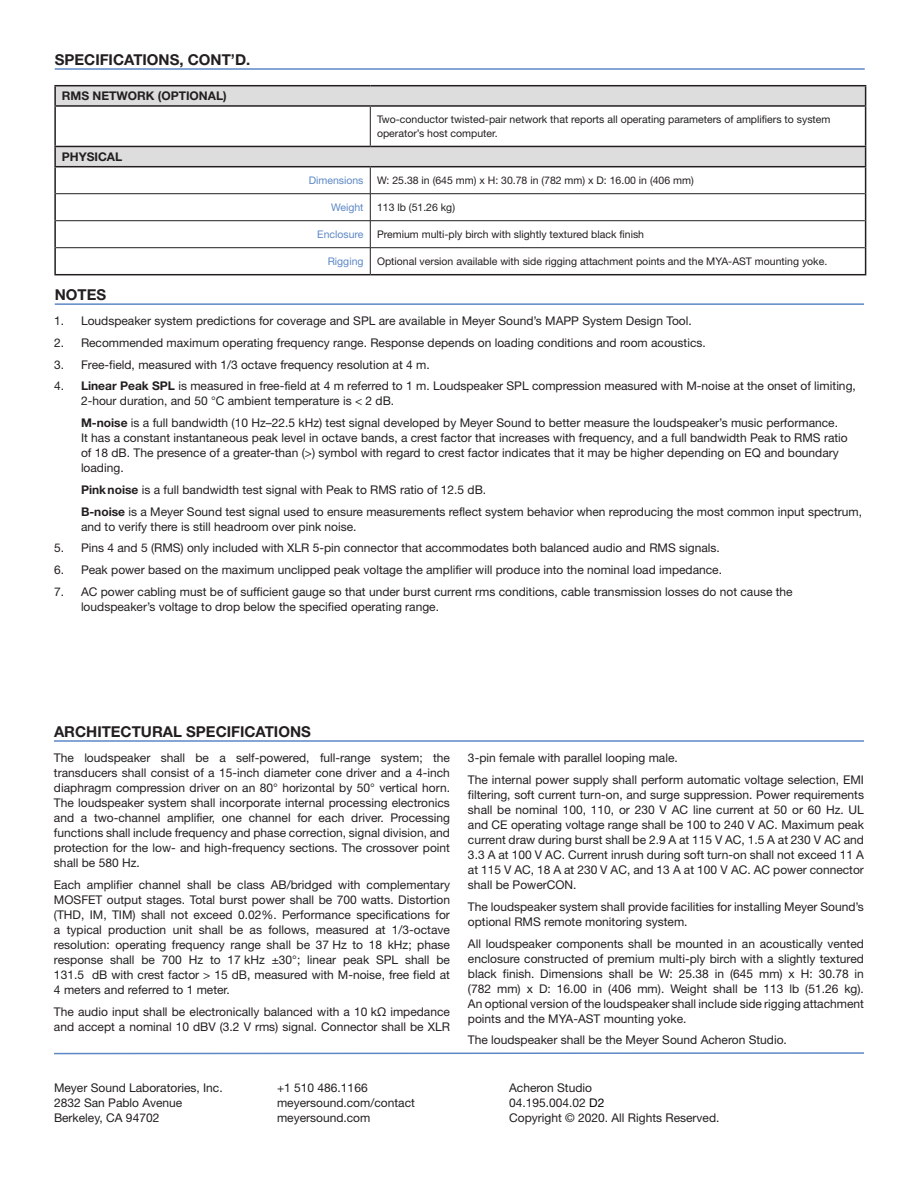
<style>
.page{position:relative;width:918px;height:1188px;background:#fff}
.page>*{position:absolute;margin:0;border:0;box-sizing:border-box;transform-origin:0 0}
.t1{font:700 15px "Helvetica Neue LT Pro";color:#231f20}
.t2{font:12px/15px "Helvetica Neue LT Pro";color:#231f20}
.t3{font:700 12px "Helvetica Neue LT Pro";color:#231f20}
.t4{font:10.5px/13.5px "Helvetica Neue LT Pro";color:#231f20}
.t5{font:10.5px "Helvetica Neue LT Pro";color:#5d88c6}
.s1{font-weight:700}
.s2{color:#040503}
</style>
<div class="page">
<svg style="left:54px;top:1052px;width:810px;height:3px"></svg>
<hr style="left:54px;top:740px;width:810px;height:2px;background:#5d88c6">
<hr style="left:55px;top:303px;width:809px;height:2px;background:#5d88c6">
<svg style="left:56px;top:86px;width:809px;height:80px;fill:#ddddde"></svg>
<hr style="left:370px;top:247px;width:495px;height:1px;background:#231f20">
<hr style="left:370px;top:274px;width:496px;height:1px;background:#231f20">
<hr style="left:865px;top:107px;width:1px;height:39px;background:#231f20">
<hr style="left:370px;top:193px;width:495px;height:1px;background:#231f20">
<hr style="left:370px;top:220px;width:495px;height:1px;background:#231f20">
<hr style="left:54px;top:107px;width:2px;height:39px;background:#231f20">
<hr style="left:370px;top:107px;width:1px;height:39px;background:#231f20">
<svg style="left:54px;top:86px;width:2px;height:19px"></svg>
<hr style="left:54px;top:105px;width:316px;height:2px;background:#231f20">
<hr style="left:370px;top:105px;width:496px;height:2px;background:#231f20">
<svg style="left:865px;top:86px;width:1px;height:19px"></svg>
<hr style="left:54px;top:85px;width:316px;height:1px;background:#231f20">
<hr style="left:370px;top:85px;width:496px;height:1px;background:#231f20">
<hr style="left:54px;top:167px;width:2px;height:27px;background:#231f20">
<hr style="left:56px;top:193px;width:314px;height:1px;background:#231f20">
<hr style="left:54px;top:194px;width:2px;height:27px;background:#231f20">
<hr style="left:56px;top:220px;width:314px;height:1px;background:#231f20">
<hr style="left:54px;top:221px;width:2px;height:27px;background:#231f20">
<hr style="left:56px;top:247px;width:314px;height:1px;background:#231f20">
<svg style="left:370px;top:167px;width:1px;height:107px"></svg>
<hr style="left:54px;top:248px;width:2px;height:26px;background:#231f20">
<hr style="left:54px;top:274px;width:316px;height:1px;background:#231f20">
<hr style="left:54px;top:146px;width:316px;height:1px;background:#231f20">
<svg style="left:54px;top:147px;width:2px;height:19px"></svg>
<hr style="left:370px;top:146px;width:496px;height:1px;background:#231f20">
<hr style="left:54px;top:166px;width:316px;height:1px;background:#231f20">
<hr style="left:370px;top:166px;width:496px;height:1px;background:#231f20">
<svg style="left:865px;top:147px;width:1px;height:127px"></svg>
<hr style="left:55px;top:68px;width:810px;height:2px;background:#5d88c6">
<p class="t1" style="left:55px;top:50px;width:197px">SPECIFICATIONS, CONT’D.</p>
<p class="t3" style="left:62px;top:88px;width:166px">RMS NETWORK (OPTIONAL)</p>
<p class="t3" style="left:62px;top:149px;width:62px">PHYSICAL</p>
<p class="t1" style="left:55px;top:285px;width:53px">NOTES</p>
<p class="t4" style="left:377px;top:112px;width:455px">Two-conductor twisted-pair network that reports all operating parameters of amplifiers to system operator’s host computer.</p>
<p class="t5" style="left:309px;top:174px;width:56px">Dimensions</p>
<p class="t4" style="left:377px;top:173px;width:318px">W: 25.38 in (645 mm) x H: 30.78 in (782 mm) x D: 16.00 in (406 mm)</p>
<p class="t5" style="left:331px;top:201px;width:34px">Weight</p>
<p class="t4" style="left:377px;top:200px;width:80px">113 lb (51.26 kg)</p>
<p class="t5" style="left:317px;top:228px;width:48px">Enclosure</p>
<p class="t4" style="left:377px;top:227px;width:269px">Premium multi-ply birch with slightly textured black finish</p>
<p class="t5" style="left:328px;top:255px;width:37px">Rigging</p>
<p class="t4" style="left:377px;top:254px;width:452px">Optional version available with side rigging attachment points and the MYA-AST mounting yoke.</p>
<p class="t2" style="left:54px;top:313px;width:639px">1. Loudspeaker system predictions for coverage and SPL are available in Meyer Sound’s MAPP System Design Tool.</p>
<p class="t2" style="left:54px;top:335px;width:653px">2. Recommended maximum operating frequency range. Response depends on loading conditions and room acoustics.</p>
<p class="t2" style="left:54px;top:357px;width:377px">3. Free-field, measured with 1/3 octave frequency resolution at 4 m.</p>
<p class="t2" style="left:81px;top:378px;width:776px;text-indent:-27px">4. <span class="s1">Linear Peak SPL</span> is measured in free-field at 4 m referred to 1 m. Loudspeaker SPL compression measured with M-noise at the onset of limiting,<br>2-hour duration, and 50 °C ambient temperature is &lt; 2 dB.</p>
<p class="t2" style="left:81px;top:415px;width:768px"><span class="s1">M-noise</span> is a full bandwidth (10 Hz–22.5 kHz) test signal developed by Meyer Sound to better measure the loudspeaker’s music performance.<br>It has a constant instantaneous peak level in octave bands, a crest factor that increases with frequency, and a full bandwidth Peak to RMS ratio of 18 dB. The presence of a greater-than (&gt;) symbol with regard to crest factor indicates that it may be higher depending on EQ and boundary loading.</p>
<p class="t2" style="left:81px;top:479px;width:783px;line-height:21.8px"><span class="s1">Pinknoise</span> is a full bandwidth test signal with Peak to RMS ratio of 12.5 dB.<br><span class="s1">B-noise</span> is a Meyer Sound test signal used to ensure measurements reflect system behavior when reproducing the most common input spectrum,</p>
<p class="t2" style="left:81px;top:519px;width:277px">and to verify there is still headroom over pink noise.</p>
<p class="t2" style="left:54px;top:540px;width:667px">5. Pins 4 and 5 (RMS) only included with XLR 5-pin connector that accommodates both balanced audio and RMS signals.</p>
<p class="t2" style="left:54px;top:562px;width:670px">6. Peak power based on the maximum unclipped peak voltage the amplifier will produce into the nominal load impedance.</p>
<p class="t2" style="left:81px;top:584px;width:713px;text-indent:-27px">7. AC power cabling must be of sufficient gauge so that under burst current rms conditions, cable transmission losses do not cause the loudspeaker’s voltage to drop below the specified operating range.</p>
<p class="t1" style="left:54px;top:722px;width:258px">ARCHITECTURAL SPECIFICATIONS</p>
<p class="t2" style="left:54px;top:750px;width:398px;text-align:justify">The loudspeaker shall be a self-powered, full-range system; the transducers shall consist of a 15-inch diameter cone driver and a 4-inch diaphragm compression driver on an 80° horizontal by 50° vertical horn.<br>The loudspeaker system shall incorporate internal processing electronics and a two-channel amplifier, one channel for each driver. Processing functions shall include frequency and phase correction, signal division, and protection for the low- and high-frequency sections. The crossover point shall be 580 Hz.</p>
<p class="t2" style="left:54px;top:877px;width:398px;text-align:justify">Each amplifier channel shall be class AB/bridged with complementary MOSFET output stages. Total burst power shall be 700 watts. Distortion (THD, IM, TIM) shall not exceed 0.02%. Performance specifications for a typical production unit shall be as follows, measured at 1/3-octave resolution: operating frequency range shall be 37 Hz to 18 kHz; phase response shall be 700 Hz to 17 kHz ±30°; linear peak SPL shall be 131.5 dB with crest factor &gt; 15 dB, measured with M-noise, free field at 4 meters and referred to 1 meter.</p>
<p class="t2" style="left:54px;top:1004px;width:397px">The audio input shall be electronically balanced with a 10 kΩ impedance and accept a nominal 10 dBV (3.2 V rms) signal. Connector shall be XLR</p>
<p class="t2" style="left:468px;top:747px;width:397px;line-height:21.8px">3-pin female with parallel looping male.<br>The internal power supply shall perform automatic voltage selection, EMI</p>
<p class="t2" style="left:468px;top:787px;width:398px;text-align:justify">filtering, soft current turn-on, and surge suppression. Power requirements shall be nominal 100, 110, or 230 V AC line current at 50 or 60 Hz. UL and CE operating voltage range shall be 100 to 240 V AC. Maximum peak current draw during burst shall be 2.9 A at 115 V AC, 1.5 A at 230 V AC and 3.3 A at 100 V AC. Current inrush during soft turn-on shall not exceed 11 A at 115 V AC, 18 A at 230 V AC, and 13 A at 100 V AC. AC power connector shall be PowerCON.</p>
<p class="t2" style="left:468px;top:899px;width:397px">The loudspeaker system shall provide facilities for installing Meyer Sound’s optional RMS remote monitoring system.</p>
<p class="t2" style="left:468px;top:936px;width:398px;text-align:justify">All loudspeaker components shall be mounted in an acoustically vented enclosure constructed of premium multi-ply birch with a slightly textured black finish. Dimensions shall be W: 25.38 in (645 mm) x H: 30.78 in (782 mm) x D: 16.00 in (406 mm). Weight shall be 113 lb (51.26 kg).<br>An optional version of the loudspeaker shall include side rigging attachment points and the MYA‑AST mounting yoke.</p>
<p class="t2" style="left:468px;top:1032px;width:320px">The loudspeaker shall be the Meyer Sound Acheron Studio.</p>
<p class="t2" style="left:54px;top:1080px;width:170px">Meyer Sound Laboratories, Inc.<br>2832 San Pablo Avenue<br>Berkeley, CA 94702</p>
<p class="t2" style="left:277px;top:1080px;width:139px">+1 510 486.1166 meyersound.com/contact meyersound.com</p>
<p class="t2" style="left:509px;top:1080px;width:212px">Acheron Studio<br>04.195.004.02 <span class="s2">D2<br></span>Copyright © 2020. All Rights Reserved.</p>
</div>
